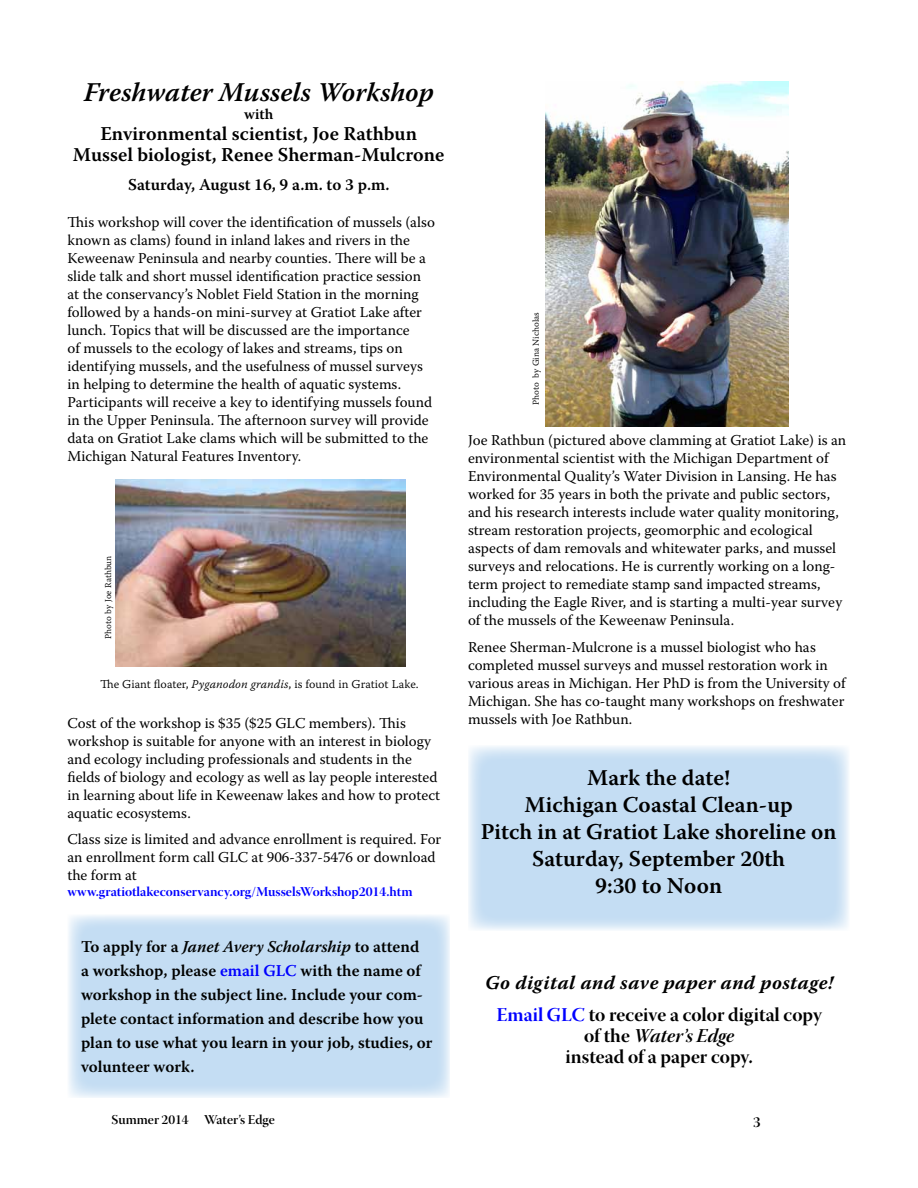
<style>
.page{position:relative;width:918px;height:1188px;background:#fff}
.page>*{position:absolute;margin:0;border:0;box-sizing:border-box;transform-origin:0 0}
.t1{font:italic 600 27px "Warnock Pro";color:#000}
.t2{font:600 22.5px/27px "Warnock Pro";color:#000;text-align:center}
.t3{font:600 19.5px/21px "Warnock Pro";color:#000;text-align:center}
.t4{font:19.5px "Warnock Pro Bold Disp";color:#000001}
.t5{font:italic 700 19.5px "Warnock Pro";letter-spacing:.02em;color:#000}
.t6{font:19.5px "Warnock Pro Bold It Disp";color:#000001}
.t7{font:600 16.5px/24px "Warnock Pro";color:#000100}
.t8{font:600 16.5px "Warnock Pro";color:#000}
.t9{font:15px/18px "Warnock Pro";color:#000}
.t10{font:600 15px "Warnock Pro";color:#000}
.t11{font:15px "Warnock Pro Semibold Disp";color:#000}
.t12{font:13.5px "Warnock Pro Bold Disp";color:#00f}
.t13{font:13.5px "Warnock Pro Semibold Disp";color:#000}
.t14{font:12px "Warnock Pro Light Capt";color:#000}
.t15{font:9px "Warnock Pro Light Capt";color:#000}
.s1{font-family:"Warnock Pro Light It Capt"}
.s2{font-style:italic}
.s3{color:#00f}
.s4{font-family:"Warnock Pro Bold Disp"}
</style>
<div class="page">
<div style="left:68px;top:915px;width:382px;height:183px;background:#c4ddf3"></div>
<img style="left:546px;top:81px;width:243px;height:346px">
<div style="left:468px;top:745px;width:381px;height:185px;background:#c4ddf3"></div>
<img style="left:116px;top:479px;width:290px;height:188px">
<h1 class="t1" style="left:84px;top:76px;width:352px">Freshwater Mussels Workshop</h1>
<p class="t10" style="left:244px;top:105px;width:31px">with</p>
<h3 class="t3" style="left:73px;top:123px;width:373px">Environmental scientist, Joe Rathbun<br>Mussel biologist, Renee Sherman-Mulcrone</h3>
<p class="t8" style="left:128px;top:174px;width:263px">Saturday, August 16, 9 a.m. to 3 p.m.</p>
<p class="t9" style="left:68px;top:213px;width:369px">This workshop will cover the identification of mussels (also known as clams) found in inland lakes and rivers in the Keweenaw Peninsula and nearby counties. There will be a slide talk and short mussel identification practice session at the conservancy’s Noblet Field Station in the morning followed by a hands-on mini-survey at Gratiot Lake after lunch. Topics that will be discussed are the importance<br>of mussels to the ecology of lakes and streams, tips on identifying mussels, and the usefulness of mussel surveys in helping to determine the health of aquatic systems.<br>Participants will receive a key to identifying mussels found in the Upper Peninsula. The afternoon survey will provide data on Gratiot Lake clams which will be submitted to the Michigan Natural Features Inventory.</p>
<p class="t15" style="left:103px;top:639px;width:84px;rotate:-90deg">Photo by Joe Rathbun</p>
<p class="t14" style="left:100px;top:677px;width:320px">The Giant floater, <span class="s1">Pyganodon grandis</span>, is found in Gratiot Lake.</p>
<p class="t9" style="left:68px;top:714px;width:374px">Cost of the workshop is $35 ($25 GLC members). This workshop is suitable for anyone with an interest in biology and ecology including professionals and students in the fields of biology and ecology as well as lay people interested in learning about life in Keweenaw lakes and how to protect aquatic ecosystems.</p>
<p class="t9" style="left:68px;top:829px;width:375px">Class size is limited and advance enrollment is required. For an enrollment form call GLC at 906-337-5476 or download the form at</p>
<p class="t12" style="left:68px;top:883px;width:347px">www.gratiotlakeconservancy.org/MusselsWorkshop2014.htm</p>
<p class="t7" style="left:81px;top:935px;width:353px">To apply for a <span class="s2">Janet Avery Scholarship</span> to attend<br>a workshop, please <span class="s3">email GLC</span> with the name of workshop in the subject line. Include your com&shy;plete contact information and describe how you plan to use what you learn in your job, studies, or volunteer work.</p>
<p class="t13" style="left:112px;top:1112px;width:165px">Summer 2014 Water’s Edge</p>
<p class="t15" style="left:530px;top:405px;width:95px;rotate:-90deg">Photo by Gina Nicholas</p>
<p class="t9" style="left:468px;top:431px;width:380px">Joe Rathbun (pictured above clamming at Gratiot Lake) is an environmental scientist with the Michigan Department of Environmental Quality’s Water Division in Lansing. He has worked for 35 years in both the private and public sectors, and his research interests include water quality monitoring, stream restoration projects, geomorphic and ecological aspects of dam removals and whitewater parks, and mussel surveys and relocations. He is currently working on a long&shy;term project to remediate stamp sand impacted streams, including the Eagle River, and is starting a multi-year survey of the mussels of the Keweenaw Peninsula.</p>
<p class="t9" style="left:468px;top:638px;width:379px">Renee Sherman-Mulcrone is a mussel biologist who has completed mussel surveys and mussel restoration work in various areas in Michigan. Her PhD is from the University of Michigan. She has co-taught many workshops on freshwater mussels with Joe Rathbun.</p>
<h2 class="t2" style="left:481px;top:764px;width:357px">Mark the date!<br>Michigan Coastal Clean-up<br>Pitch in at Gratiot Lake shoreline on<br>Saturday, September 20th<br>9:30 to Noon</h2>
<h3 class="t5" style="left:485px;top:971px;width:350px">Go digital and save paper and postage!</h3>
<h3 class="t4" style="left:497px;top:1002px;width:327px"><span class="s3">Email GLC</span> to receive a color digital copy</h3>
<h3 class="t6" style="left:584px;top:1023px;width:152px"><span class="s4">of the</span> Water’s Edge</h3>
<h3 class="t4" style="left:565px;top:1044px;width:189px">instead of a paper copy.</h3>
<p class="t11" style="left:753px;top:1113px;width:9px">3</p>
</div>
